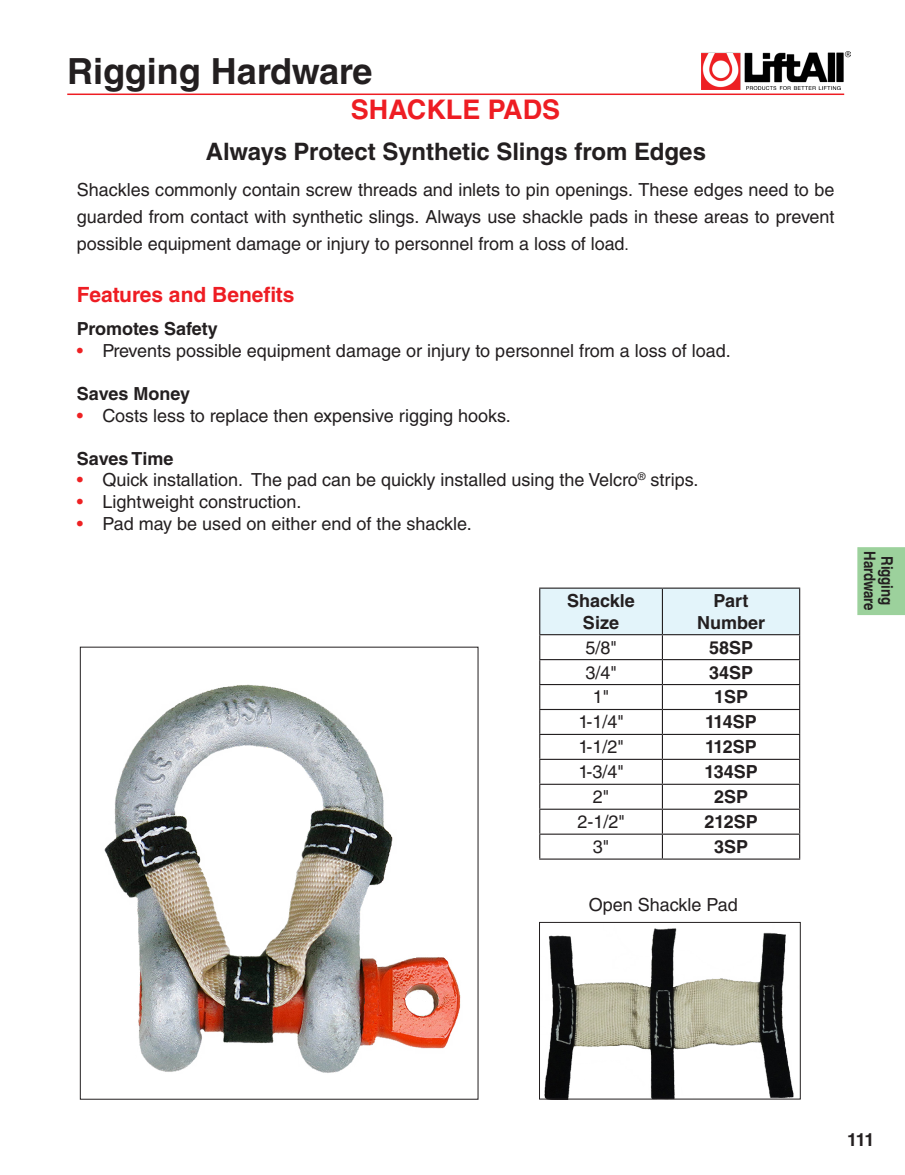
<style>
.page{position:relative;width:905px;height:1175px;background:#fff}
.page>*{position:absolute;margin:0;border:0;box-sizing:border-box;transform-origin:0 0}
.t1{font:700 36px "Helvetica LT Std";color:#231f20}
.toppers{font:700 27px "Helvetica LT Std";color:#ee1d23}
.LftAll-BC{font:700 24px "Helvetica LT Std";letter-spacing:-.005em;color:#231f20}
.t2{font:700 21px "Helvetica LT Std";color:#ee1d23}
.LftAll-BC-2{font:18px/27px "Helvetica LT Std";color:#231f20;text-align:justify}
.t3{font:700 18px "Helvetica LT Std";color:#231f20}
.t4{font:700 15.9px "Helvetica LT Std";color:#231f20;scale:.83 1}
.s1{font-size:15.75px}
.s2{color:#ee2123}
</style>
<div class="page">
<img style="left:702px;top:51px;width:148px;height:38px">
<hr style="left:67px;top:93px;width:777px;height:2px;background:#ee1d23">
<img style="left:544px;top:928px;width:250px;height:169px">
<div style="left:539px;top:922px;width:261px;height:177px;border:1px solid #231f20"></div>
<img style="left:104px;top:684px;width:357px;height:389px">
<hr style="left:539px;top:587px;width:123px;height:1px;background:#231f20">
<hr style="left:662px;top:587px;width:138px;height:1px;background:#231f20">
<svg style="left:539px;top:588px;width:261px;height:270px"></svg>
<hr style="left:539px;top:858px;width:123px;height:1px;background:#231f20">
<hr style="left:662px;top:858px;width:138px;height:1px;background:#231f20">
<div style="left:857px;top:547px;width:47px;height:68px;background:#9cd19c"></div>
<h1 class="t1" style="left:67px;top:49px;width:306px">Rigging Hardware</h1>
<p class="toppers" style="left:351px;top:93px;width:211px">SHACKLE PADS</p>
<p class="LftAll-BC" style="left:206px;top:136px;width:501px">Always Protect Synthetic Slings from Edges</p>
<p class="LftAll-BC-2" style="left:77px;top:176px;width:759px">Shackles commonly contain screw threads and inlets to pin openings. These edges need to be guarded from contact with synthetic slings. Always use shackle pads in these areas to prevent possible equipment damage or injury to personnel from a loss of load<span class="s1">.</span></p>
<p class="t2" style="left:77px;top:282px;width:219px">Features and Benefits</p>
<p class="t3" style="left:77px;top:318px;width:142px">Promotes Safety</p>
<p class="LftAll-BC-2" style="left:77px;top:337px;width:655px"><span class="s2">•</span> Prevents possible equipment damage or injury to personnel from a loss of load.</p>
<p class="t3" style="left:77px;top:382px;width:115px">Saves Money</p>
<p class="LftAll-BC-2" style="left:77px;top:402px;width:435px"><span class="s2">•</span> Costs less to replace then expensive rigging hooks.</p>
<p class="t3" style="left:77px;top:447px;width:98px">Saves Time</p>
<p class="LftAll-BC-2" style="left:77px;top:466px;width:623px"><span class="s2">•</span> Quick installation. The pad can be quickly installed using the Velcro<sup>®</sup> strips.</p>
<p class="LftAll-BC-2" style="left:77px;top:488px;width:226px"><span class="s2">•</span> Lightweight construction.</p>
<p class="LftAll-BC-2" style="left:77px;top:510px;width:396px"><span class="s2">•</span> Pad may be used on either end of the shackle.</p>
<p class="t3" style="left:567px;top:590px;width:69px">Shackle</p>
<p class="t3" style="left:583px;top:611px;width:38px">Size</p>
<p class="t3" style="left:713px;top:590px;width:36px">Part</p>
<p class="t3" style="left:697px;top:611px;width:70px">Number</p>
<p class="LftAll-BC-2" style="left:585px;top:633px;width:33px">5/8"</p>
<p class="t3" style="left:709px;top:636px;width:46px">58SP</p>
<p class="LftAll-BC-2" style="left:585px;top:658px;width:33px">3/4"</p>
<p class="t3" style="left:709px;top:661px;width:46px">34SP</p>
<p class="LftAll-BC-2" style="left:593px;top:683px;width:18px">1"</p>
<p class="t3" style="left:714px;top:686px;width:36px">1SP</p>
<p class="LftAll-BC-2" style="left:578px;top:708px;width:47px">1-1/4"</p>
<p class="t3" style="left:705px;top:711px;width:53px">114SP</p>
<p class="LftAll-BC-2" style="left:578px;top:733px;width:47px">1-1/2"</p>
<p class="t3" style="left:705px;top:736px;width:53px">112SP</p>
<p class="LftAll-BC-2" style="left:578px;top:758px;width:47px">1-3/4"</p>
<p class="t3" style="left:704px;top:761px;width:55px">134SP</p>
<p class="LftAll-BC-2" style="left:593px;top:783px;width:18px">2"</p>
<p class="t3" style="left:714px;top:786px;width:36px">2SP</p>
<p class="LftAll-BC-2" style="left:577px;top:808px;width:49px">2-1/2"</p>
<p class="t3" style="left:704px;top:810px;width:55px">212SP</p>
<p class="LftAll-BC-2" style="left:593px;top:833px;width:18px">3"</p>
<p class="t3" style="left:714px;top:835px;width:36px">3SP</p>
<p class="LftAll-BC-2" style="left:589px;top:891px;width:151px">Open Shackle Pad</p>
<p class="t4" style="left:879px;top:551px;width:73px;rotate:90deg">Hardware</p>
<p class="t4" style="left:896px;top:556px;width:61px;rotate:90deg">Rigging</p>
<p class="t3" style="left:847px;top:1129px;width:29px">111</p>
</div>
